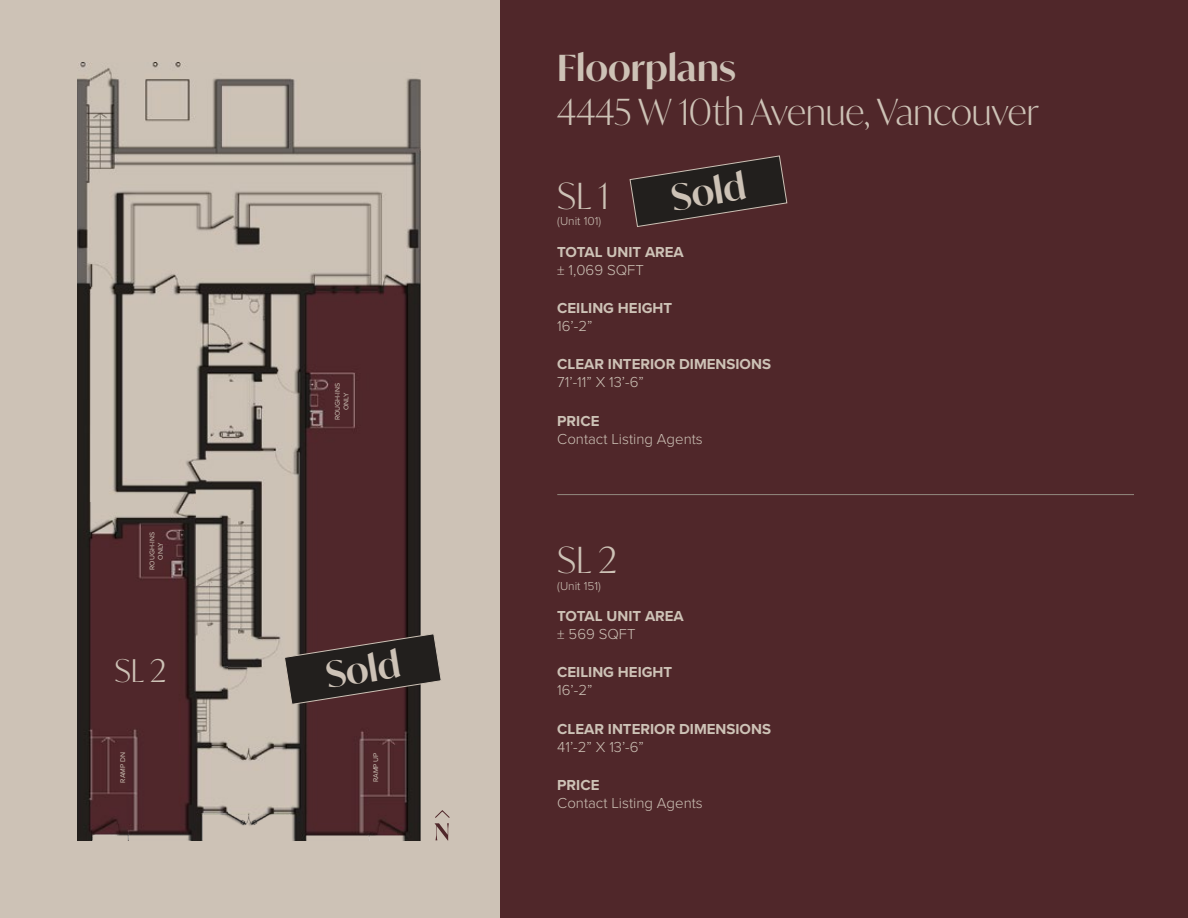
<style>
.page{position:relative;width:1188px;height:918px;background:#fff}
.page>*{position:absolute;margin:0;border:0;box-sizing:border-box;transform-origin:0 0}
.t1{font:300 36px "Ivy Mode";color:#cdc2b6}
.t2{font:600 36px "Ivy Mode";color:#cdc2b6}
.t3{font:300 31.35px "Ivy Mode";color:#cdc2b6}
.t4{font:700 15px "Proxima Nova";color:#cdc2b6}
.t5{font:300 15px "Proxima Nova";color:#cdc2b6}
.t6{font:300 12px "Proxima Nova";color:#cdc2b6}
.t7{font:7.05px/8.4px "Proxima Nova";color:#cdc2b6;text-align:center}
</style>
<div class="page">
<div style="left:500px;top:0;width:688px;height:918px;background:#50272a"></div>
<div style="left:0;top:0;width:500px;height:918px;background:#cdc2b6"></div>
<hr style="left:557px;top:494px;width:577px;height:1px;background:#92897f">
<img style="left:78px;top:63px;width:343px;height:777px">
<img style="left:78px;top:503px;width:149px;height:337px">
<svg style="left:434px;top:810px;width:16px;height:31px"></svg>
<svg style="left:284px;top:633px;width:157px;height:72px;background:#423634"></svg>
<svg style="left:629px;top:155px;width:159px;height:72px"></svg>
<p class="t7" style="left:148px;top:570px;width:39px;rotate:-90deg">ROUGH-INS<br>ONLY</p>
<p class="t7" style="left:334px;top:420px;width:39px;rotate:-90deg">ROUGH-INS<br>ONLY</p>
<h2 class="t3" style="left:114px;top:649px;width:53px">SL 2</h2>
<h1 class="t2" style="left:322px;top:651px;width:76px;rotate:-9deg">Sold</h1>
<h2 class="t3" style="left:333px;top:649px;width:46px">SL 1</h2>
<p class="t7" style="left:119px;top:783px;width:32px;rotate:-90deg">RAMP DN</p>
<p class="t7" style="left:372px;top:782px;width:31px;rotate:-90deg">RAMP UP</p>
<h1 class="t2" style="left:557px;top:44px;width:180px">Floorplans</h1>
<h1 class="t1" style="left:557px;top:87px;width:483px">4445 W 10th Avenue, Vancouver</h1>
<h1 class="t2" style="left:668px;top:174px;width:76px;rotate:-9deg">Sold</h1>
<h1 class="t1" style="left:557px;top:171px;width:53px">SL 1</h1>
<p class="t6" style="left:557px;top:212px;width:45px">(Unit 101)</p>
<p class="t4" style="left:557px;top:243px;width:128px">TOTAL UNIT AREA</p>
<p class="t5" style="left:557px;top:259px;width:88px">± 1,069 SQFT</p>
<p class="t4" style="left:557px;top:299px;width:117px">CEILING HEIGHT</p>
<p class="t5" style="left:557px;top:315px;width:37px">16’-2”</p>
<p class="t4" style="left:557px;top:355px;width:215px">CLEAR INTERIOR DIMENSIONS</p>
<p class="t5" style="left:557px;top:371px;width:88px">71’-11” X 13’-6”</p>
<p class="t4" style="left:557px;top:412px;width:44px">PRICE</p>
<p class="t5" style="left:557px;top:427px;width:147px">Contact Listing Agents</p>
<h1 class="t1" style="left:557px;top:536px;width:61px">SL 2</h1>
<p class="t6" style="left:557px;top:577px;width:45px">(Unit 151)</p>
<p class="t4" style="left:557px;top:607px;width:128px">TOTAL UNIT AREA</p>
<p class="t5" style="left:557px;top:623px;width:80px">± 569 SQFT</p>
<p class="t4" style="left:557px;top:663px;width:117px">CEILING HEIGHT</p>
<p class="t5" style="left:557px;top:679px;width:37px">16’-2”</p>
<p class="t4" style="left:557px;top:720px;width:215px">CLEAR INTERIOR DIMENSIONS</p>
<p class="t5" style="left:557px;top:735px;width:88px">41’-2” X 13’-6”</p>
<p class="t4" style="left:557px;top:776px;width:44px">PRICE</p>
<p class="t5" style="left:557px;top:792px;width:147px">Contact Listing Agents</p>
</div>
